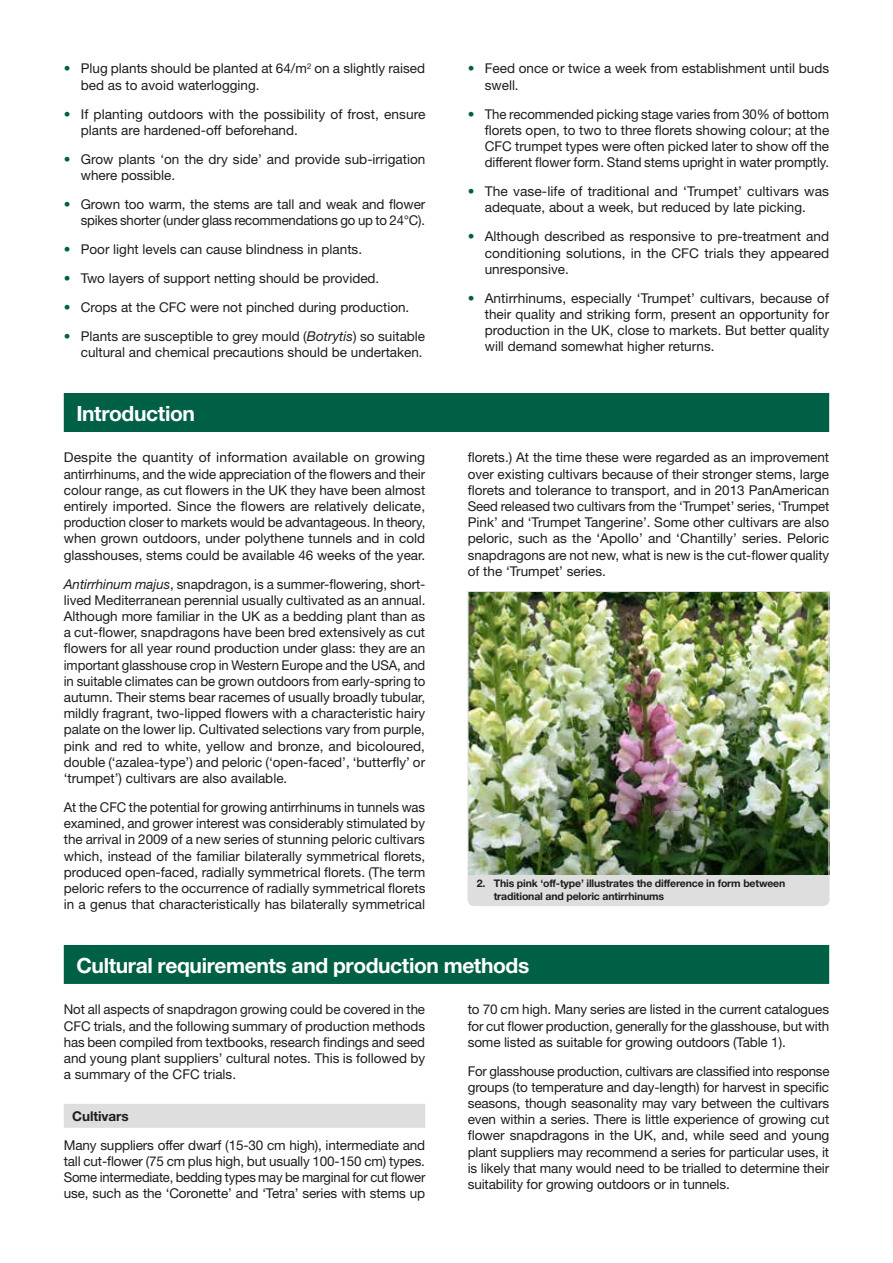
<style>
.page{position:relative;width:893px;height:1263px;background:#fff}
.page>*{position:absolute;margin:0;border:0;box-sizing:border-box;transform-origin:0 0}
.t1{font:700 21px "Helvetica Neue LT Std";letter-spacing:-.02em;color:#fff}
.t2{font:13.5px/16.2px "Helvetica Neue LT Std";color:#1d1d1b;text-align:justify}
.t3{font:700 13.5px "Helvetica Neue LT Std";letter-spacing:-.005em;color:#1d1d1b}
.t4{font:700 10.5px/12.6px "Helvetica Neue LT Std";letter-spacing:-.015em;color:#1d1d1b}
.s1{color:#006046}
.s2{font-style:italic}
</style>
<div class="page">
<div style="left:64px;top:393px;width:765px;height:39px;background:#006046"></div>
<img style="left:467px;top:591px;width:362px;height:315px">
<div style="left:64px;top:945px;width:765px;height:39px;background:#006046"></div>
<div style="left:64px;top:1104px;width:361px;height:24px;background:#dedede"></div>
<p class="t2" style="left:81px;top:60px;width:346px;text-indent:-17px"><span class="s1">•</span> Plug plants should be planted at 64/m<sup>2</sup> on a slightly raised bed as to avoid waterlogging.</p>
<p class="t2" style="left:81px;top:105px;width:346px;text-indent:-17px"><span class="s1">•</span> If planting outdoors with the possibility of frost, ensure plants are hardened-off beforehand.</p>
<p class="t2" style="left:81px;top:151px;width:346px;text-indent:-17px"><span class="s1">•</span> Grow plants ‘on the dry side’ and provide sub-irrigation where possible.</p>
<p class="t2" style="left:64px;top:196px;width:363px;text-align:right"><span class="s1">•</span> Grown too warm, the stems are tall and weak and flower spikes shorter (under glass recommendations go up to 24°C).</p>
<p class="t2" style="left:64px;top:241px;width:300px"><span class="s1">•</span> Poor light levels can cause blindness in plants.</p>
<p class="t2" style="left:64px;top:270px;width:317px"><span class="s1">•</span> Two layers of support netting should be provided.</p>
<p class="t2" style="left:64px;top:299px;width:347px"><span class="s1">•</span> Crops at the CFC were not pinched during production.</p>
<p class="t2" style="left:64px;top:328px;width:363px;text-align:right"><span class="s1">•</span> Plants are susceptible to grey mould (<span class="s2">Botrytis</span>) so suitable cultural and chemical precautions should be undertaken.</p>
<h1 class="t1" style="left:77px;top:400px;width:120px">Introduction</h1>
<p class="t2" style="left:64px;top:449px;width:363px">Despite the quantity of information available on growing antirrhinums, and the wide appreciation of the flowers and their colour range, as cut flowers in the UK they have been almost entirely imported. Since the flowers are relatively delicate, production closer to markets would be advantageous. In theory, when grown outdoors, under polythene tunnels and in cold glasshouses, stems could be available 46 weeks of the year.</p>
<p class="t2" style="left:64px;top:575px;width:363px"><span class="s2">Antirrhinum majus</span>, snapdragon, is a summer-flowering, short&shy;lived Mediterranean perennial usually cultivated as an annual.<br>Although more familiar in the UK as a bedding plant than as a cut-flower, snapdragons have been bred extensively as cut flowers for all year round production under glass: they are an important glasshouse crop in Western Europe and the USA, and in suitable climates can be grown outdoors from early-spring to autumn. Their stems bear racemes of usually broadly tubular, mildly fragrant, two-lipped flowers with a characteristic hairy palate on the lower lip. Cultivated selections vary from purple, pink and red to white, yellow and bronze, and bicoloured, double (‘azalea-type’) and peloric (‘open-faced’, ‘butterfly’ or ‘trumpet’) cultivars are also available.</p>
<p class="t2" style="left:64px;top:799px;width:363px">At the CFC the potential for growing antirrhinums in tunnels was examined, and grower interest was considerably stimulated by the arrival in 2009 of a new series of stunning peloric cultivars which, instead of the familiar bilaterally symmetrical florets, produced open-faced, radially symmetrical florets. (The term peloric refers to the occurrence of radially symmetrical florets in a genus that characteristically has bilaterally symmetrical</p>
<p class="t2" style="left:485px;top:60px;width:346px;text-indent:-17px"><span class="s1">•</span> Feed once or twice a week from establishment until buds swell.</p>
<p class="t2" style="left:485px;top:105px;width:346px;text-indent:-17px"><span class="s1">•</span> The recommended picking stage varies from 30% of bottom florets open, to two to three florets showing colour; at the CFC trumpet types were often picked later to show off the different flower form. Stand stems upright in water promptly.</p>
<p class="t2" style="left:468px;top:183px;width:363px;text-align:center"><span class="s1">•</span> The vase-life of traditional and ‘Trumpet’ cultivars was adequate, about a week, but reduced by late picking.</p>
<p class="t2" style="left:485px;top:228px;width:346px;text-indent:-17px"><span class="s1">•</span> Although described as responsive to pre-treatment and conditioning solutions, in the CFC trials they appeared unresponsive.</p>
<p class="t2" style="left:485px;top:290px;width:346px;text-indent:-17px"><span class="s1">•</span> Antirrhinums, especially ‘Trumpet’ cultivars, because of their quality and striking form, present an opportunity for production in the UK, close to markets. But better quality will demand somewhat higher returns.</p>
<p class="t2" style="left:468px;top:449px;width:363px">florets.) At the time these were regarded as an improvement over existing cultivars because of their stronger stems, large florets and tolerance to transport, and in 2013 PanAmerican Seed released two cultivars from the ‘Trumpet’ series, ‘Trumpet Pink’ and ‘Trumpet Tangerine’. Some other cultivars are also peloric, such as the ‘Apollo’ and ‘Chantilly’ series. Peloric snapdragons are not new, what is new is the cut-flower quality of the ‘Trumpet’ series.</p>
<p class="t4" style="left:494px;top:877px;width:293px;text-indent:-17px">2. This pink ‘off-type’ illustrates the difference in form between traditional and peloric antirrhinums</p>
<h1 class="t1" style="left:77px;top:952px;width:454px">Cultural requirements and production methods</h1>
<p class="t2" style="left:64px;top:1001px;width:363px">Not all aspects of snapdragon growing could be covered in the CFC trials, and the following summary of production methods has been compiled from textbooks, research findings and seed and young plant suppliers’ cultural notes. This is followed by a summary of the CFC trials.</p>
<p class="t3" style="left:72px;top:1108px;width:58px">Cultivars</p>
<p class="t2" style="left:64px;top:1137px;width:363px">Many suppliers offer dwarf (15-30 cm high), intermediate and tall cut-flower (75 cm plus high, but usually 100-150 cm) types.<br>Some intermediate, bedding types may be marginal for cut flower use, such as the ‘Coronette’ and ‘Tetra’ series with stems up</p>
<p class="t2" style="left:468px;top:1001px;width:363px">to 70 cm high. Many series are listed in the current catalogues for cut flower production, generally for the glasshouse, but with some listed as suitable for growing outdoors (Table 1).</p>
<p class="t2" style="left:468px;top:1062px;width:363px">For glasshouse production, cultivars are classified into response groups (to temperature and day-length) for harvest in specific seasons, though seasonality may vary between the cultivars even within a series. There is little experience of growing cut flower snapdragons in the UK, and, while seed and young plant suppliers may recommend a series for particular uses, it is likely that many would need to be trialled to determine their suitability for growing outdoors or in tunnels.</p>
</div>
